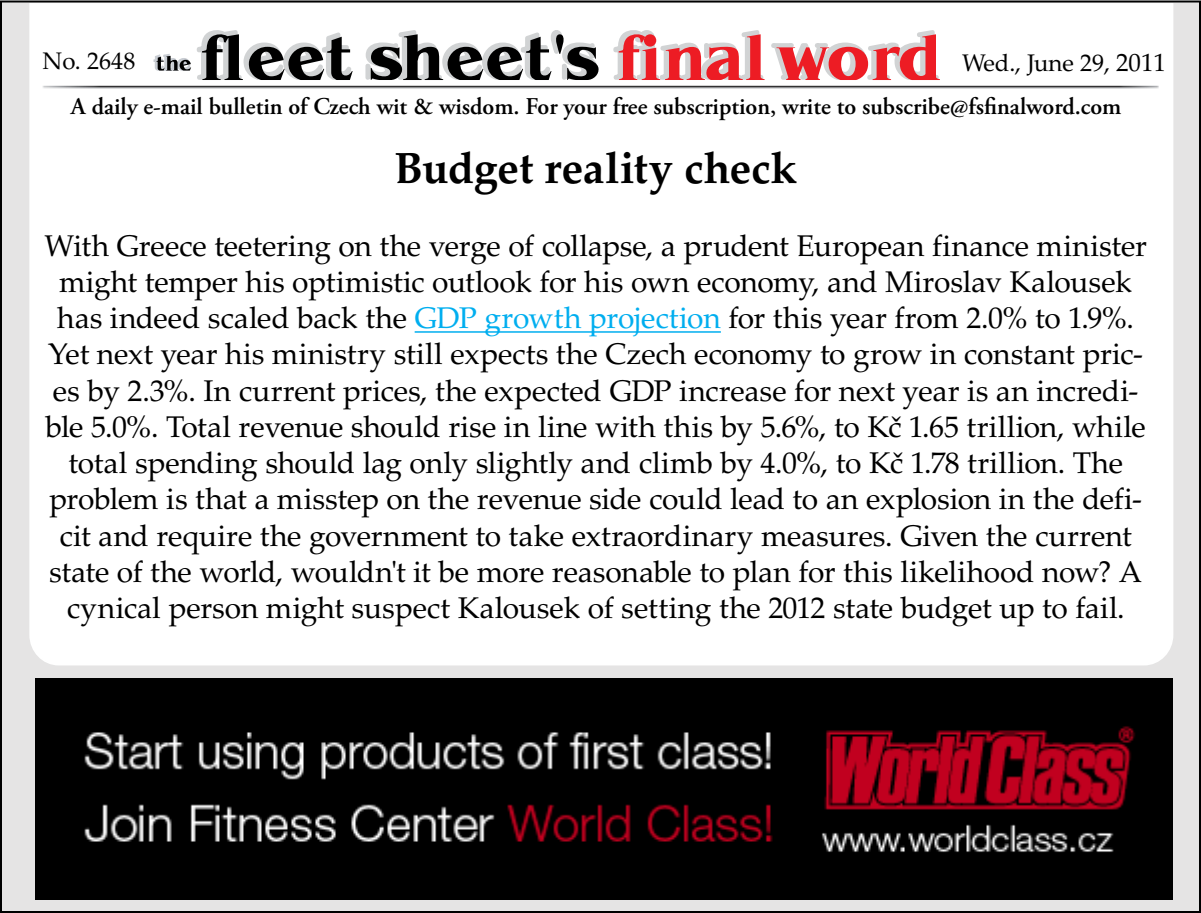
<style>
.page{position:relative;width:1201px;height:913px;background:#fff}
.page>*{position:absolute;margin:0;border:0;box-sizing:border-box;transform-origin:0 0}
.t1{font:700 43.6px "Palatino LTCE";letter-spacing:-.005em;color:#000}
.t2{font:30px/36.2px "Palatino LTCE";letter-spacing:-.005em;color:#000;text-align:center}
.t3{font:600 24px "Adobe Garamond Pro";color:#000}
.t4{font:24px "Palatino LTCE";color:#000}
.s1{font-size:25px}
.s2{color:#00aeef}
</style>
<div class="page">
<div style="left:1px;top:1px;width:1198px;height:910px;background:#e5e4e4"></div>
<div style="left:28px;top:1px;width:1146px;height:665px;background:#fff"></div>
<img style="left:40px;top:83px;width:1120px;height:7px">
<svg style="left:153px;top:30px;width:446px;height:50px;background:#a3a3a4"></svg>
<svg style="left:611px;top:30px;width:328px;height:50px;background:#eda0a3"></svg>
<img style="left:36px;top:678px;width:1136px;height:220px">
<hr style="left:414px;top:331px;width:306px;height:1px;background:#00aeef">
<p class="t4" style="left:42px;top:47px;width:94px">No. 2648</p>
<p class="t4" style="left:961px;top:49px;width:205px">Wed., June 29, <span class="s1">2011</span></p>
<p class="t3" style="left:71px;top:93px;width:1051px">A daily e-mail bulletin of Czech wit &amp; wisdom. For your free subscription, write to subscribe@fsfinalword.com</p>
<h1 class="t1" style="left:394px;top:142px;width:404px">Budget reality check</h1>
<p class="t2" style="left:44px;top:228px;width:1103px">With Greece teetering on the verge of collapse, a prudent European finance minister might temper his optimistic outlook for his own economy, and Miroslav Kalousek has indeed scaled back the <span class="s2">GDP growth projection</span> for this year from 2.0% to 1.9%.<br>Yet next year his ministry still expects the Czech economy to grow in constant pric&shy;es by 2.3%. In current prices, the expected GDP increase for next year is an incredi&shy;ble 5.0%. Total revenue should rise in line with this by 5.6%, to Kč 1.65 trillion, while total spending should lag only slightly and climb by 4.0%, to Kč 1.78 trillion. The problem is that a misstep on the revenue side could lead to an explosion in the defi&shy;cit and require the government to take extraordinary measures. Given the current state of the world, wouldn't it be more reasonable to plan for this likelihood now? A cynical person might suspect Kalousek of setting the 2012 state budget up to fail.</p>
</div>
